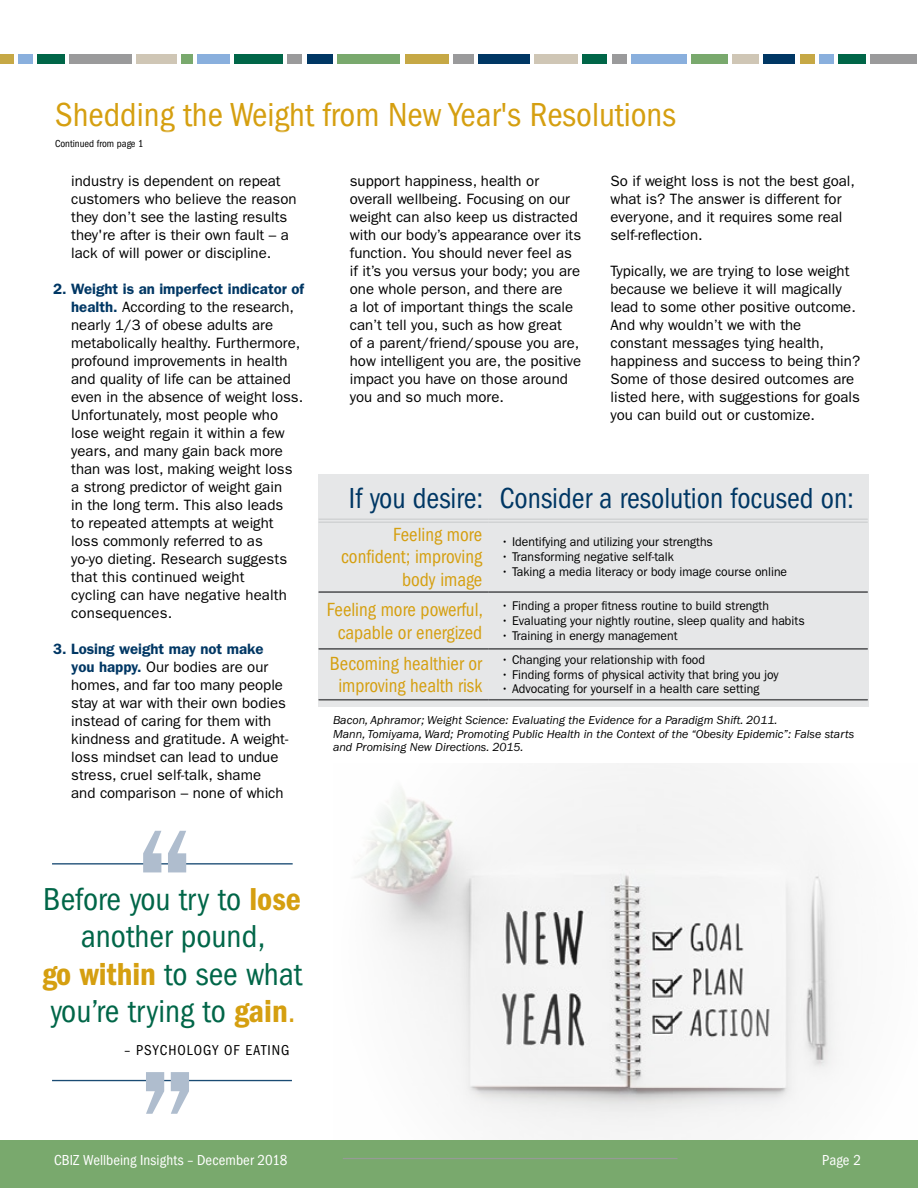
<style>
.page{position:relative;width:918px;height:1188px;background:#fff}
.page>*{position:absolute;margin:0;border:0;box-sizing:border-box;transform-origin:0 0}
.t1{font:187.8px "ITC Franklin Gothic Std";color:#afbdce;scale:.94 1}
.t2{font:condensed 34.5px "ITC Franklin Gothic Std";color:#d59f10}
.t3{font:condensed 32.85px/37.5px "ITC Franklin Gothic Std";color:#006648;text-align:center}
.t4{font:condensed 30px "ITC Franklin Gothic Std";color:#003764;scale:.96 1}
.t5{font:condensed 19.8px/22.5px "ITC Franklin Gothic Std";color:#d59f10;text-align:center;scale:.96 1}
.t6{font:15px/18px "ITC Franklin Gothic Std";color:#000}
.t7{font:condensed 15px "ITC Franklin Gothic Std";letter-spacing:.005em;color:#fff}
.t8{font:condensed 14.85px "ITC Franklin Gothic Std";letter-spacing:.07em;color:#000}
.t9{font:12.75px "ITC Franklin Gothic Std";color:#000;scale:.96 1}
.t10{font:italic 12px/13.5px "ITC Franklin Gothic Std";color:#000}
.t11{font:condensed 10.5px "ITC Franklin Gothic Std";color:#000}
.s1{font-weight:600;color:#003764}
.s2{font-family:"ITC Franklin Gothic Std Dm Cd";font-stretch:normal;color:#d59f10}
.s3{color:#d59f10}
</style>
<div class="page">
<img style="left:354px;top:764px;width:482px;height:376px">
<div style="left:18px;top:54px;width:15px;height:10px;background:#89afdd"></div>
<div style="left:0;top:54px;width:13px;height:10px;background:#c6a845"></div>
<div style="left:37px;top:54px;width:28px;height:10px;background:#006648"></div>
<div style="left:69px;top:54px;width:63px;height:10px;background:#9a9a9b"></div>
<div style="left:137px;top:54px;width:40px;height:10px;background:#cfc6b5"></div>
<div style="left:182px;top:54px;width:11px;height:10px;background:#79a96d"></div>
<div style="left:198px;top:54px;width:32px;height:10px;background:#89afdd"></div>
<div style="left:235px;top:54px;width:48px;height:10px;background:#006648"></div>
<div style="left:583px;top:54px;width:24px;height:10px;background:#006648"></div>
<div style="left:288px;top:54px;width:14px;height:10px;background:#9a9a9b"></div>
<div style="left:612px;top:54px;width:14px;height:10px;background:#9a9a9b"></div>
<div style="left:631px;top:54px;width:55px;height:10px;background:#89afdd"></div>
<div style="left:453px;top:54px;width:21px;height:10px;background:#9a9a9b"></div>
<div style="left:338px;top:54px;width:62px;height:10px;background:#79a96d"></div>
<div style="left:691px;top:54px;width:36px;height:10px;background:#79a96d"></div>
<div style="left:307px;top:54px;width:26px;height:10px;background:#003764"></div>
<div style="left:479px;top:54px;width:51px;height:10px;background:#003764"></div>
<div style="left:764px;top:54px;width:31px;height:10px;background:#003764"></div>
<div style="left:405px;top:54px;width:43px;height:10px;background:#c6a845"></div>
<div style="left:535px;top:54px;width:43px;height:10px;background:#cfc6b5"></div>
<div style="left:732px;top:54px;width:27px;height:10px;background:#cfc6b5"></div>
<div style="left:819px;top:54px;width:15px;height:10px;background:#89afdd"></div>
<div style="left:800px;top:54px;width:14px;height:10px;background:#c6a845"></div>
<div style="left:839px;top:54px;width:27px;height:10px;background:#006648"></div>
<div style="left:871px;top:54px;width:46px;height:10px;background:#9a9a9b"></div>
<div style="left:0;top:1140px;width:918px;height:48px;background:#79a96d"></div>
<hr style="left:343px;top:1158px;width:335px;height:1px;background:#9a9a9b">
<hr style="left:52px;top:1080px;width:240px;height:1px;background:#003764">
<hr style="left:52px;top:863px;width:241px;height:2px;background:#003764">
<div style="left:319px;top:474px;width:550px;height:232px;background:#e6e7e8"></div>
<hr style="left:319px;top:592px;width:169px;height:1px;background:#58595b">
<hr style="left:488px;top:592px;width:380px;height:1px;background:#58595b">
<hr style="left:319px;top:648px;width:169px;height:1px;background:#58595b">
<hr style="left:319px;top:649px;width:169px;height:1px;background:#58595b">
<hr style="left:488px;top:648px;width:380px;height:1px;background:#58595b">
<hr style="left:488px;top:649px;width:380px;height:1px;background:#58595b">
<hr style="left:319px;top:699px;width:169px;height:1px;background:#58595b">
<hr style="left:319px;top:700px;width:169px;height:1px;background:#58595b">
<hr style="left:488px;top:699px;width:380px;height:1px;background:#58595b">
<hr style="left:488px;top:700px;width:380px;height:1px;background:#58595b">
<hr style="left:319px;top:518px;width:169px;height:2px;background:#d1d3d4">
<hr style="left:319px;top:521px;width:169px;height:2px;background:#d1d3d4">
<hr style="left:488px;top:518px;width:380px;height:2px;background:#d1d3d4">
<hr style="left:488px;top:521px;width:380px;height:2px;background:#d1d3d4">
<h2 class="t2" style="left:55px;top:95px;width:622px">Shedding the Weight from New Year's Resolutions</h2>
<p class="t11" style="left:55px;top:137px;width:90px">Continued from page 1</p>
<p class="t6" style="left:71px;top:172px;width:227px">industry is dependent on repeat customers who believe the reason they don’t see the lasting results they're after is their own fault – a lack of will power or discipline.</p>
<p class="t6" style="left:71px;top:280px;width:234px;text-indent:-18px"><span class="s1">2. Weight is an imperfect indicator of health.</span> According to the research, nearly 1/3 of obese adults are metabolically healthy. Furthermore, profound improvements in health and quality of life can be attained even in the absence of weight loss.<br>Unfortunately, most people who lose weight regain it within a few years, and many gain back more than was lost, making weight loss a strong predictor of weight gain<br>in the long term. This also leads<br>to repeated attempts at weight loss commonly referred to as<br>yo-yo dieting. Research suggests that this continued weight<br>cycling can have negative health consequences.</p>
<p class="t6" style="left:71px;top:640px;width:219px;text-indent:-18px"><span class="s1">3. Losing weight may not make you happy.</span> Our bodies are our homes, and far too many people stay at war with their own bodies instead of caring for them with kindness and gratitude. A weight&shy;loss mindset can lead to undue stress, cruel self-talk, shame and comparison – none of which</p>
<p class="t6" style="left:350px;top:172px;width:233px">support happiness, health or overall wellbeing. Focusing on our weight can also keep us distracted with our body’s appearance over its function. You should never feel as if it’s you versus your body; you are one whole person, and there are<br>a lot of important things the scale can’t tell you, such as how great<br>of a parent/friend/spouse you are, how intelligent you are, the positive impact you have on those around you and so much more.</p>
<p class="t6" style="left:610px;top:172px;width:246px">So if weight loss is not the best goal, what is? The answer is different for everyone, and it requires some real self-reflection.</p>
<p class="t6" style="left:610px;top:262px;width:251px">Typically, we are trying to lose weight because we believe it will magically lead to some other positive outcome.<br>And why wouldn’t we with the constant messages tying health, happiness and success to being thin?<br>Some of those desired outcomes are listed here, with suggestions for goals you can build out or customize.</p>
<h3 class="t4" style="left:349px;top:481px;width:528px">If you desire: Consider a resolution focused on:</h3>
<h3 class="t5" style="left:341px;top:523px;width:148px;text-align:right">Feeling more confident; improving body image</h3>
<p class="t9" style="left:501px;top:534px;width:222px">• Identifying and utilizing your strengths</p>
<p class="t9" style="left:501px;top:549px;width:181px">• Transforming negative self-talk</p>
<p class="t9" style="left:501px;top:564px;width:300px">• Taking a media literacy or body image course online</p>
<h3 class="t5" style="left:327px;top:598px;width:164px">Feeling more powerful, capable or energized</h3>
<p class="t9" style="left:501px;top:598px;width:281px">• Finding a proper fitness routine to build strength</p>
<p class="t9" style="left:501px;top:613px;width:318px">• Evaluating your nightly routine, sleep quality and habits</p>
<p class="t9" style="left:501px;top:628px;width:185px">• Training in energy management</p>
<h3 class="t5" style="left:330px;top:652px;width:160px">Becoming healthier or improving health risk</h3>
<p class="t9" style="left:501px;top:652px;width:214px">• Changing your relationship with food</p>
<p class="t9" style="left:501px;top:667px;width:291px">• Finding forms of physical activity that bring you joy</p>
<p class="t9" style="left:501px;top:682px;width:271px">• Advocating for yourself in a health care setting</p>
<p class="t10" style="left:333px;top:714px;width:523px">Bacon, Aphramor; Weight Science: Evaluating the Evidence for a Paradigm Shift. 2011.<br>Mann, Tomiyama, Ward; Promoting Public Health in the Context of the “Obesity Epidemic”: False starts and Promising New Directions. 2015.</p>
<h1 class="t1" style="left:125px;top:788px;width:84px">‘‘</h1>
<h3 class="t3" style="left:42px;top:880px;width:262px">Before you try to <span class="s2">lose </span>another pound,<br><span class="s2">go within</span> to see what you’re trying to <span class="s2">gain</span><span class="s3">.</span></h3>
<p class="t8" style="left:124px;top:1042px;width:166px">– PSYCHOLOGY OF EATING</p>
<h1 class="t1" style="left:207px;top:1157px;width:84px;rotate:-180deg">‘‘</h1>
<p class="t7" style="left:54px;top:1151px;width:235px">CBIZ Wellbeing Insights – December 2018</p>
<p class="t7" style="left:822px;top:1151px;width:40px">Page 2</p>
</div>
